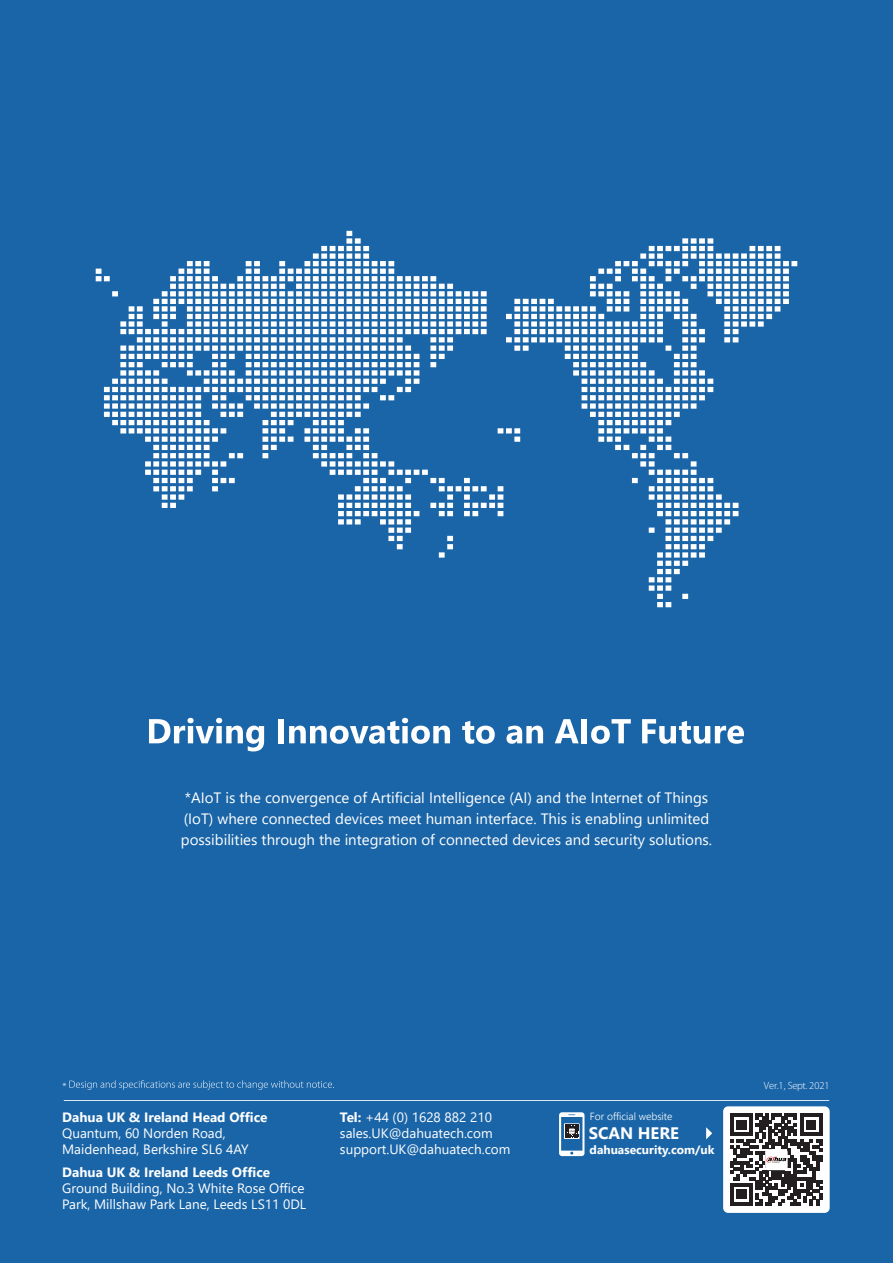
<style>
.page{position:relative;width:893px;height:1263px;background:#1a65a8}
.page>*{position:absolute;margin:0;border:0;box-sizing:border-box;transform-origin:0 0}
.t1{font:700 16.65px "Segoe UI";color:#fff}
.t2{font:15px/21px "Segoe UI";color:#fff}
.t3{font:13.5px/16.2px "Segoe UI";color:#fff}
.t4{font:700 13.5px "Segoe UI";color:#fff}
.t5{font:700 12px "Segoe UI";color:#fff}
.t6{font:300 10.5px "Myriad Pro";letter-spacing:-.015em;color:#fff}
.t7{font:300 10.35px "Segoe UI";color:#fff}
.s1{font-weight:700}
</style>
<div class="page">
<svg style="left:96px;top:231px;width:701px;height:239px"></svg>
<svg style="left:145px;top:470px;width:593px;height:137px"></svg>
<svg style="left:149px;top:718px;width:115px;height:33px"></svg>
<div style="left:279px;top:719px;width:5px;height:24px;background:#fff"></div>
<svg style="left:289px;top:718px;width:161px;height:26px"></svg>
<svg style="left:462px;top:721px;width:33px;height:23px"></svg>
<svg style="left:506px;top:726px;width:37px;height:18px"></svg>
<svg style="left:555px;top:719px;width:24px;height:24px"></svg>
<div style="left:582px;top:719px;width:5px;height:24px;background:#fff"></div>
<svg style="left:591px;top:719px;width:40px;height:25px"></svg>
<svg style="left:642px;top:719px;width:102px;height:25px"></svg>
<hr style="left:64px;top:1100px;width:765px;height:1px;background:#fff">
<svg style="left:69px;top:1080px;width:265px;height:10px"></svg>
<div style="left:723px;top:1106px;width:107px;height:107px;background:#fff;border-radius:5px"></div>
<svg style="left:730px;top:1114px;width:92px;height:91px"></svg>
<svg style="left:559px;top:1112px;width:25px;height:44px"></svg>
<svg style="left:706px;top:1127px;width:6px;height:12px"></svg>
<p class="t2" style="left:181px;top:786px;width:533px">*AIoT is the convergence of Artificial Intelligence (AI) and the Internet of Things (IoT) where connected devices meet human interface. This is enabling unlimited possibilities through the integration of connected devices and security solutions.</p>
<p class="t6" style="left:62px;top:1080px;width:6px">*</p>
<p class="t6" style="left:764px;top:1079px;width:67px">Ver.1, Sept. 2021</p>
<p class="t4" style="left:62px;top:1104px;width:207px">Dahua UK &amp; Ireland Head Office</p>
<p class="t3" style="left:62px;top:1124px;width:188px">Quantum, 60 Norden Road,<br>Maidenhead, Berkshire SL6 4AY</p>
<p class="t7" style="left:590px;top:1106px;width:84px">For official website</p>
<p class="t1" style="left:589px;top:1118px;width:92px">SCAN HERE</p>
<p class="t5" style="left:590px;top:1139px;width:126px">dahuasecurity.com/uk</p>
<p class="t3" style="left:340px;top:1108px;width:172px"><span class="s1">Tel:</span> +44 (0) 1628 882 210 sales.UK@dahuatech.com support.UK@dahuatech.com</p>
<p class="t4" style="left:62px;top:1159px;width:209px">Dahua UK &amp; Ireland Leeds Office</p>
<p class="t3" style="left:62px;top:1179px;width:245px">Ground Building, No.3 White Rose Office<br>Park, Millshaw Park Lane, Leeds LS11 0DL</p>
</div>
